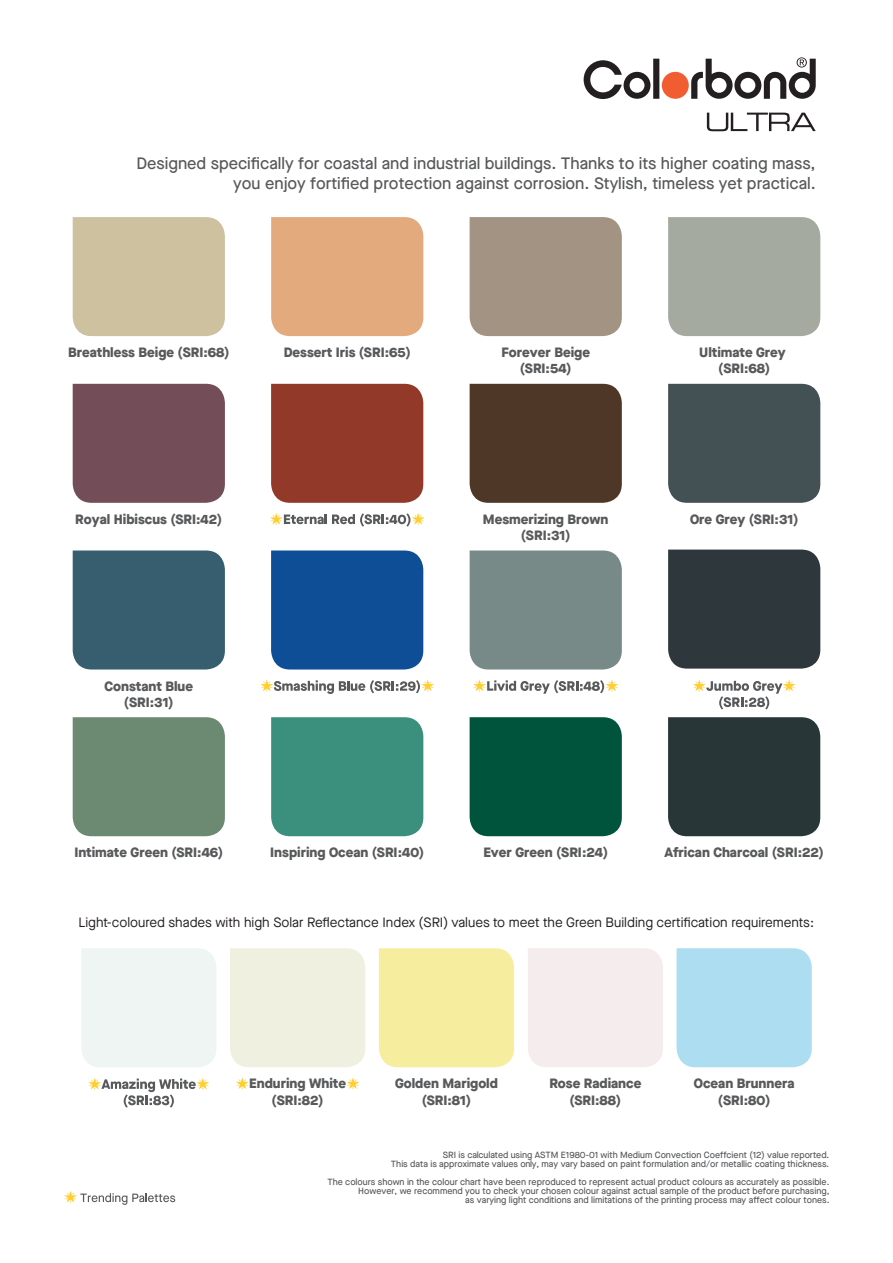
<style>
.page{position:relative;width:893px;height:1263px;background:#fff}
.page>*{position:absolute;margin:0;border:0;box-sizing:border-box;transform-origin:0 0}
.t1{font:500 16.5px/19.5px "Maison Neue";color:#58595b;text-align:right}
.t2{font:800 13.5px/16.2px "Maison Neue";color:#58595b;text-align:center}
.t3{font:13.5px "Maison Neue";color:#231f20}
.t4{font:500 9px/9px "Maison Neue";color:#58595b;text-align:right}
</style>
<div class="page">
<svg style="left:584px;top:57px;width:232px;height:42px"></svg>
<svg style="left:707px;top:113px;width:109px;height:18px"></svg>
<div style="left:271px;top:550px;width:152px;height:119px;background:#0e4e96"></div>
<svg style="left:260px;top:680px;width:174px;height:14px"></svg>
<div style="left:271px;top:217px;width:152px;height:119px;background:#e3aa7e"></div>
<div style="left:668px;top:384px;width:152px;height:119px;background:#435155"></div>
<div style="left:73px;top:384px;width:152px;height:119px;background:#734e59"></div>
<div style="left:470px;top:717px;width:152px;height:119px;background:#00543c"></div>
<div style="left:668px;top:550px;width:152px;height:119px;background:#2e383c"></div>
<div style="left:668px;top:217px;width:152px;height:119px;background:#a5aaa0"></div>
<div style="left:73px;top:217px;width:152px;height:119px;background:#cec19f"></div>
<div style="left:470px;top:384px;width:152px;height:119px;background:#4f3728"></div>
<div style="left:271px;top:384px;width:152px;height:119px;background:#923929"></div>
<svg style="left:270px;top:513px;width:155px;height:14px"></svg>
<div style="left:73px;top:717px;width:152px;height:119px;background:#6b8a71"></div>
<div style="left:271px;top:717px;width:152px;height:119px;background:#3a907d"></div>
<div style="left:668px;top:717px;width:152px;height:119px;background:#283638"></div>
<div style="left:230px;top:948px;width:135px;height:119px;background:#eff0e0"></div>
<svg style="left:236px;top:1077px;width:13px;height:13px"></svg>
<svg style="left:347px;top:1077px;width:12px;height:13px"></svg>
<div style="left:81px;top:948px;width:135px;height:119px;background:#eff5f3"></div>
<svg style="left:88px;top:1078px;width:121px;height:30px"></svg>
<div style="left:677px;top:948px;width:135px;height:119px;background:#adddf1"></div>
<div style="left:528px;top:948px;width:135px;height:119px;background:#f4eced"></div>
<div style="left:379px;top:948px;width:135px;height:119px;background:#f7ed9e"></div>
<svg style="left:64px;top:1191px;width:111px;height:14px"></svg>
<div style="left:73px;top:550px;width:152px;height:119px;background:#365e6e"></div>
<div style="left:470px;top:217px;width:152px;height:119px;background:#a39382"></div>
<div style="left:470px;top:550px;width:152px;height:119px;background:#788a87"></div>
<svg style="left:473px;top:680px;width:145px;height:14px"></svg>
<svg style="left:693px;top:680px;width:102px;height:29px"></svg>
<h1 class="t1" style="left:136px;top:153px;width:681px">Designed specifically for coastal and industrial buildings. Thanks to its higher coating mass, you enjoy fortified protection against corrosion. Stylish, timeless yet practical.</h1>
<h2 class="t2" style="left:68px;top:344px;width:163px">Breathless Beige (SRI:68)</h2>
<h2 class="t2" style="left:284px;top:344px;width:128px">Dessert Iris (SRI:65)</h2>
<h2 class="t2" style="left:501px;top:344px;width:90px">Forever Beige (SRI:54)</h2>
<h2 class="t2" style="left:699px;top:344px;width:88px">Ultimate Grey (SRI:68)</h2>
<h2 class="t2" style="left:75px;top:511px;width:149px">Royal Hibiscus (SRI:42)</h2>
<h2 class="t2" style="left:690px;top:511px;width:110px">Ore Grey (SRI:31)</h2>
<h2 class="t2" style="left:483px;top:511px;width:127px">Mesmerizing Brown (SRI:31)</h2>
<h2 class="t2" style="left:105px;top:677px;width:90px">Constant Blue (SRI:31)</h2>
<h2 class="t2" style="left:74px;top:844px;width:150px">Intimate Green (SRI:46)</h2>
<h2 class="t2" style="left:270px;top:844px;width:155px">Inspiring Ocean (SRI:40)</h2>
<h2 class="t2" style="left:664px;top:844px;width:161px">African Charcoal (SRI:22)</h2>
<h2 class="t2" style="left:483px;top:844px;width:126px">Ever Green (SRI:24)</h2>
<h2 class="t3" style="left:78px;top:914px;width:737px">Light-coloured shades with high Solar Reflectance Index (SRI) values to meet the Green Building certification requirements:</h2>
<h2 class="t2" style="left:249px;top:1075px;width:98px">Enduring White (SRI:82)</h2>
<h2 class="t2" style="left:694px;top:1075px;width:102px">Ocean Brunnera (SRI:80)</h2>
<h2 class="t2" style="left:395px;top:1075px;width:104px">Golden Marigold (SRI:81)</h2>
<h2 class="t2" style="left:549px;top:1075px;width:94px">Rose Radiance (SRI:88)</h2>
<p class="t4" style="left:391px;top:1150px;width:440px">SRI is calculated using ASTM E1980-01 with Medium Convection Coeffcient (12) value reported.<br>This data is approximate values only, may vary based on paint formulation and/or metallic coating thickness.</p>
<p class="t4" style="left:327px;top:1177px;width:504px">The colours shown in the colour chart have been reproduced to represent actual product colours as accurately as possible.<br>However, we recommend you to check your chosen colour against actual sample of the product before purchasing,<br>as varying light conditions and limitations of the printing process may affect colour tones.</p>
</div>
